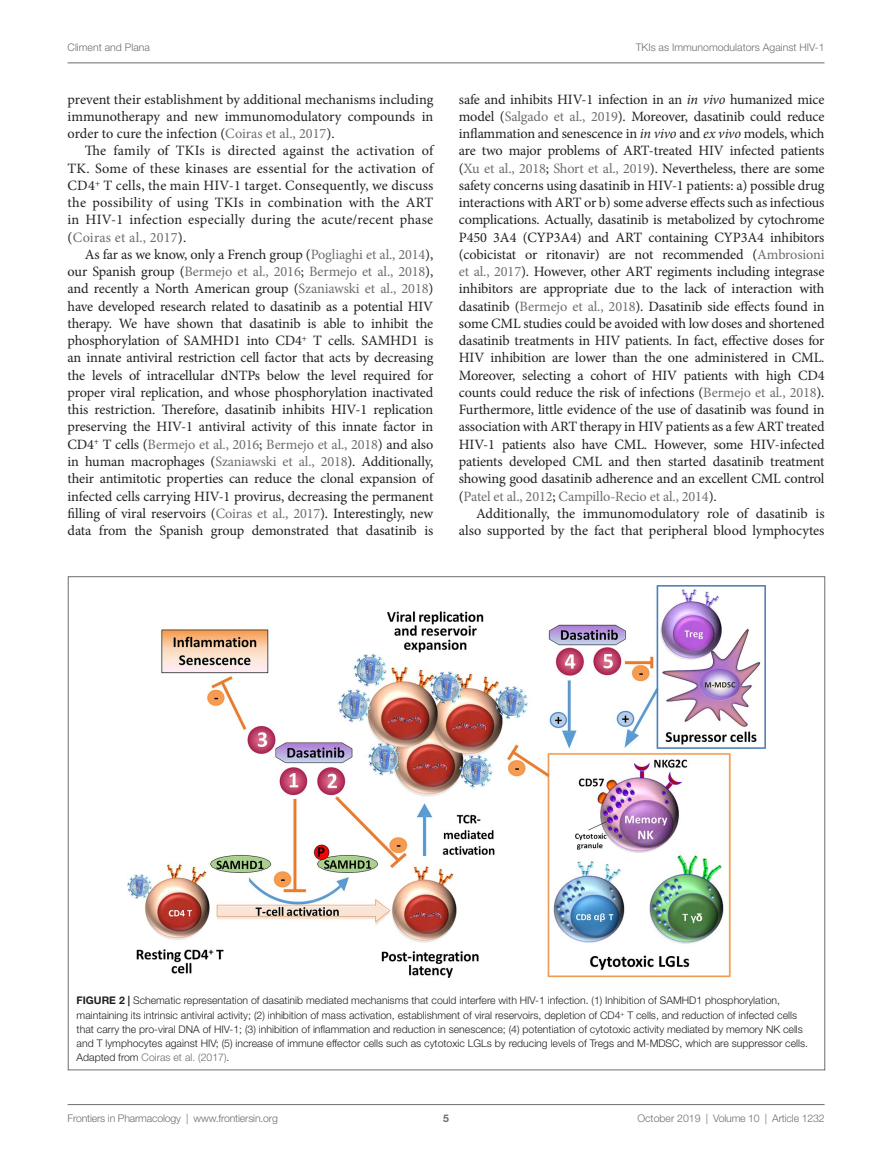
<style>
.page{position:relative;width:893px;height:1170px;background:#fff}
.page>*{position:absolute;margin:0;border:0;box-sizing:border-box;transform-origin:0 0}
.T{font:14.25px/17.2px "Minion Pro";letter-spacing:-.005em;color:#231f20;text-align:justify}
.T1{font:14.25px/17.2px "Minion Pro";color:#231f20;text-align:justify}
.FC{font:300 10.5px/14.2px "Helvetica Neue LT Std";color:#231f20}
.t1{font:300 10.5px "Helvetica Neue LT Std";letter-spacing:-.015em;color:#6c6d70}
.t2{font:700 10.5px "Helvetica Neue LT Std";color:#6c6d70}
.s1{color:#6c6d70}
.s2{font-style:italic}
.s3{font-weight:700}
</style>
<div class="page">
<hr style="left:68px;top:63px;width:756px;height:1px;background:#6c6d70">
<hr style="left:68px;top:1104px;width:756px;height:1px;background:#6c6d70">
<img style="left:127px;top:585px;width:638px;height:392px">
<p class="t1" style="left:68px;top:41px;width:84px">Climent and Plana</p>
<p class="t1" style="left:636px;top:41px;width:190px">TKIs as Immunomodulators Against HIV-1</p>
<p class="T1" style="left:68px;top:90px;width:367px">prevent their establishment by additional mechanisms including immunotherapy and new immunomodulatory compounds in order to cure the infection (<span class="s1">Coiras et al., 2017</span>).</p>
<p class="T" style="left:68px;top:142px;width:367px;text-indent:17px">The family of TKIs is directed against the activation of TK. Some of these kinases are essential for the activation of CD4<sup>+</sup> T cells, the main HIV-1 target. Consequently, we discuss the possibility of using TKIs in combination with the ART in HIV-1 infection especially during the acute/recent phase (<span class="s1">Coiras et al., 2017</span>).</p>
<p class="T" style="left:68px;top:246px;width:367px;text-indent:17px">As far as we know, only a French group (<span class="s1">Pogliaghi et al., 2014</span>), our Spanish group (<span class="s1">Bermejo et al., 2016</span>; <span class="s1">Bermejo et al., 2018</span>), and recently a North American group (<span class="s1">Szaniawski et al., 2018</span>) have developed research related to dasatinib as a potential HIV therapy. We have shown that dasatinib is able to inhibit the phosphorylation of SAMHD1 into CD4<sup>+</sup> T cells. SAMHD1 is an innate antiviral restriction cell factor that acts by decreasing the levels of intracellular dNTPs below the level required for proper viral replication, and whose phosphorylation inactivated this restriction. Therefore, dasatinib inhibits HIV-1 replication preserving the HIV-1 antiviral activity of this innate factor in CD4<sup>+</sup> T cells (<span class="s1">Bermejo et al., 2016</span>; <span class="s1">Bermejo et al., 2018</span>) and also in human macrophages (<span class="s1">Szaniawski et al., 2018</span>). Additionally, their antimitotic properties can reduce the clonal expansion of infected cells carrying HIV-1 provirus, decreasing the permanent filling of viral reservoirs (<span class="s1">Coiras et al., 2017</span>). Interestingly, new data from the Spanish group demonstrated that dasatinib is</p>
<p class="T" style="left:459px;top:90px;width:367px">safe and inhibits HIV-1 infection in an <span class="s2">in vivo</span> humanized mice model (<span class="s1">Salgado et al., 2019</span>). Moreover, dasatinib could reduce inflammation and senescence in <span class="s2">in vivo</span> and <span class="s2">ex vivo</span> models, which are two major problems of ART-treated HIV infected patients (<span class="s1">Xu et al., 2018</span>; <span class="s1">Short et al., 2019</span>). Nevertheless, there are some safety concerns using dasatinib in HIV-1 patients: a) possible drug interactions with ART or b) some adverse effects such as infectious complications. Actually, dasatinib is metabolized by cytochrome P450 3A4 (CYP3A4) and ART containing CYP3A4 inhibitors (cobicistat or ritonavir) are not recommended (<span class="s1">Ambrosioni et al., 2017</span>). However, other ART regiments including integrase inhibitors are appropriate due to the lack of interaction with dasatinib (<span class="s1">Bermejo et al., 2018</span>). Dasatinib side effects found in some CML studies could be avoided with low doses and shortened dasatinib treatments in HIV patients. In fact, effective doses for HIV inhibition are lower than the one administered in CML.<br>Moreover, selecting a cohort of HIV patients with high CD4 counts could reduce the risk of infections (<span class="s1">Bermejo et al., 2018</span>).<br>Furthermore, little evidence of the use of dasatinib was found in association with ART therapy in HIV patients as a few ART treated HIV-1 patients also have CML. However, some HIV-infected patients developed CML and then started dasatinib treatment showing good dasatinib adherence and an excellent CML control (<span class="s1">Patel et al., 2012</span>; <span class="s1">Campillo-Recio et al., 2014</span>).</p>
<p class="T" style="left:459px;top:504px;width:367px;text-align:right">Additionally, the immunomodulatory role of dasatinib is also supported by the fact that peripheral blood lymphocytes</p>
<p class="FC" style="left:77px;top:993px;width:733px"><span class="s3">FIGURE 2 |</span> Schematic representation of dasatinib mediated mechanisms that could interfere with HIV-1 infection. (1) Inhibition of SAMHD1 phosphorylation, maintaining its intrinsic antiviral activity; (2) inhibition of mass activation, establishment of viral reservoirs, depletion of CD4<sup>+</sup> T cells, and reduction of infected cells that carry the pro-viral DNA of HIV-1; (3) inhibition of inflammation and reduction in senescence; (4) potentiation of cytotoxic activity mediated by memory NK cells and T lymphocytes against HIV; (5) increase of immune effector cells such as cytotoxic LGLs by reducing levels of Tregs and M-MDSC, which are suppressor cells.<br>Adapted from <span class="s1">Coiras et al. (2017)</span>.</p>
<p class="t1" style="left:68px;top:1111px;width:212px">Frontiers in Pharmacology | www.frontiersin.org</p>
<p class="t2" style="left:443px;top:1111px;width:7px">5</p>
<p class="t1" style="left:637px;top:1111px;width:189px">October 2019 | Volume 10 | Article 1232</p>
</div>
